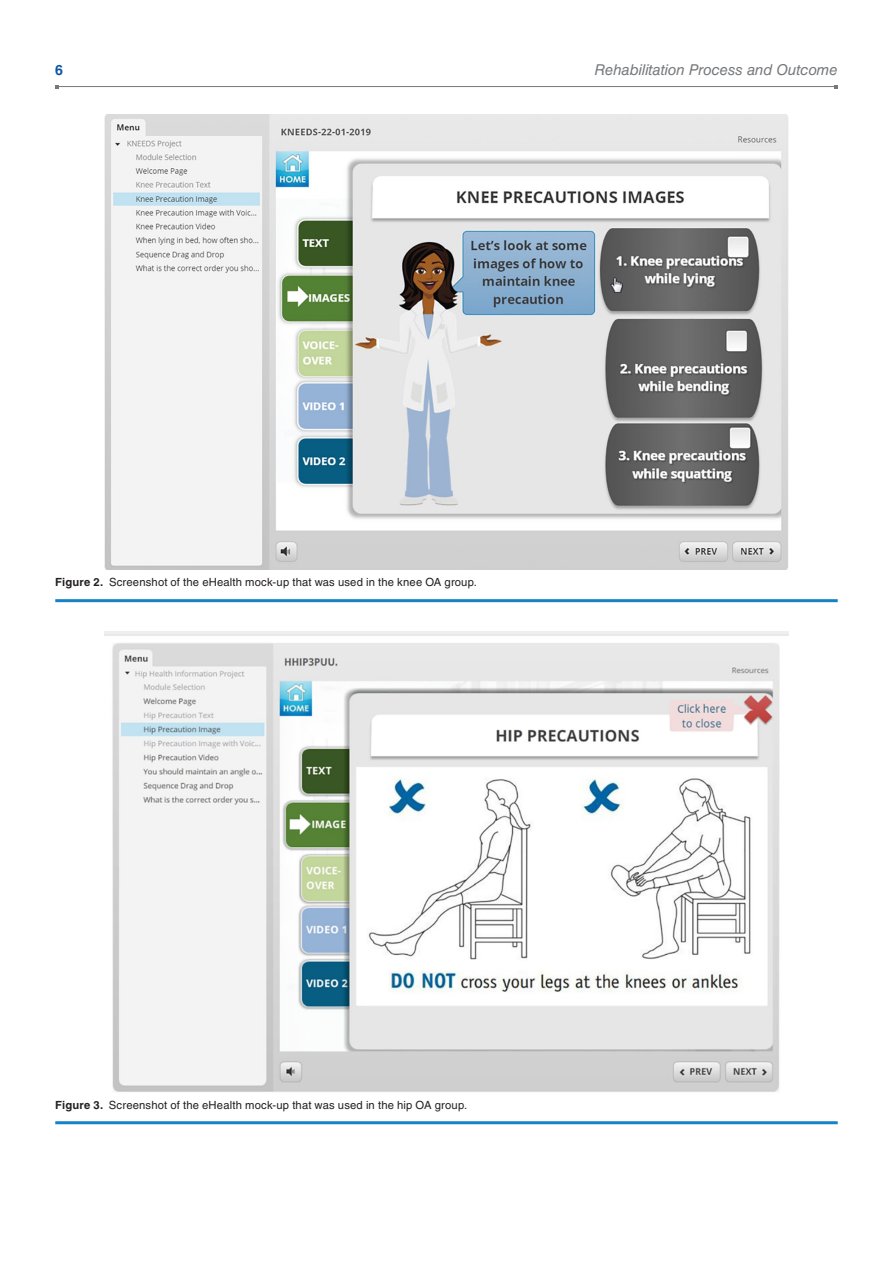
<style>
.page{position:relative;width:893px;height:1263px;background:#fff}
.page>*{position:absolute;margin:0;border:0;box-sizing:border-box;transform-origin:0 0}
.t1{font:italic 15px "Helvetica LT Std";letter-spacing:-.005em;color:#76787b}
.t2{font:700 14.25px "Helvetica LT Std";color:#1055a4}
.t3{font:11.25px "Helvetica LT Std";letter-spacing:.015em;color:#231f20}
.s1{font-weight:700}
</style>
<div class="page">
<hr style="left:57px;top:86px;width:779px;height:1px;background:#76787b">
<hr style="left:55px;top:599px;width:783px;height:3px;background:#1582c5">
<img style="left:104px;top:115px;width:684px;height:455px">
<hr style="left:55px;top:1121px;width:783px;height:3px;background:#1582c5">
<img style="left:104px;top:631px;width:684px;height:461px">
<p class="t2" style="left:55px;top:61px;width:9px">6</p>
<h1 class="t1" style="left:594px;top:61px;width:245px">Rehabilitation Process and Outcome</h1>
<p class="t3" style="left:55px;top:576px;width:423px"><span class="s1">Figure 2.</span> Screenshot of the eHealth mock-up that was used in the knee OA group.</p>
<p class="t3" style="left:55px;top:1098px;width:414px"><span class="s1">Figure 3.</span> Screenshot of the eHealth mock-up that was used in the hip OA group.</p>
</div>
